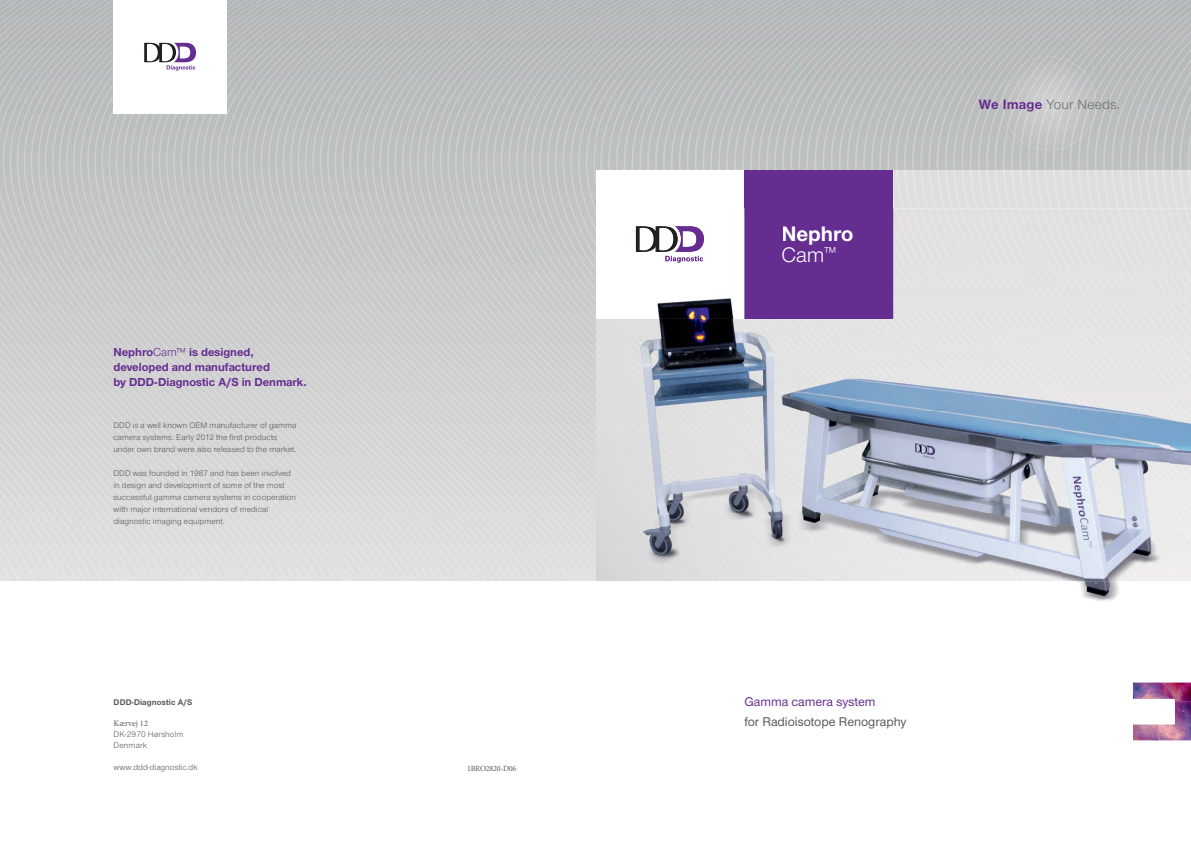
<style>
.page{position:relative;width:1191px;height:842px;background:#fff}
.page>*{position:absolute;margin:0;border:0;box-sizing:border-box;transform-origin:0 0}
.t1{font:700 21.8px/21.8px "Nimbus Sans Novus TOT";letter-spacing:-.005em;color:#fff}
.t2{font:14px "Nimbus Sans Novus TOT";letter-spacing:.02em;color:#6d6e70}
.t3{font:500 13.1px "Nimbus Sans Novus TOT";letter-spacing:-.005em;color:#58595b}
.t4{font:500 13.1px "Nimbus Sans Novus TOT";letter-spacing:-.005em;color:#662d91}
.t5{font:700 12px/15px "Nimbus Sans Novus TOT";color:#662d91}
.t6{font:8.5px/12px "Nimbus Sans Novus TOT";letter-spacing:.01em;color:#58595b}
.t7{font:700 8.5px "Nimbus Sans Novus TOT";letter-spacing:.015em;color:#58595b}
.t8{font:8.5px "Minion Pro";color:#58595b}
.t9{font:8px "Minion Pro";letter-spacing:-.02em;color:#58595b}
.s1{font-weight:400}
.s2{font-weight:700;color:#662d91}
</style>
<div class="page">
<img style="left:595px;top:0;width:596px;height:170px">
<img style="left:1002px;top:57px;width:94px;height:93px;border-radius:50%">
<img style="left:1157px;top:701px;width:34px;height:40px">
<img style="left:1133px;top:724px;width:24px;height:17px">
<div style="left:744px;top:170px;width:149px;height:149px;background:#662d91"></div>
<div style="left:595px;top:319px;width:36px;height:262px;background:#dcdcdc"></div>
<img style="left:1169px;top:208px;width:22px;height:373px">
<img style="left:631px;top:310px;width:538px;height:271px">
<img style="left:1074px;top:581px;width:59px;height:117px">
<img style="left:1133px;top:682px;width:58px;height:19px">
<img style="left:595px;top:208px;width:298px;height:111px">
<img style="left:783px;top:226px;width:70px;height:18px">
<img style="left:782px;top:248px;width:41px;height:15px">
<svg style="left:824px;top:247px;width:11px;height:6px"></svg>
<svg style="left:636px;top:252px;width:68px;height:11px"></svg>
<img style="left:677px;top:226px;width:27px;height:26px">
<img style="left:636px;top:226px;width:41px;height:26px">
<img style="left:659px;top:228px;width:14px;height:22px">
<img style="left:655px;top:231px;width:3px;height:16px">
<img style="left:0;top:0;width:595px;height:581px">
<div style="left:113px;top:0;width:114px;height:113px;background:#fff"></div>
<svg style="left:144px;top:43px;width:52px;height:28px"></svg>
<h3 class="t5" style="left:113px;top:346px;width:195px">Nephro<span class="s1">Cam™</span> is designed, developed and manufactured<br>by DDD-Diagnostic A/S in Denmark.</h3>
<p class="t6" style="left:113px;top:420px;width:184px">DDD is a well known OEM manufacturer of gamma camera systems. Early 2012 the first products under own brand were also released to the market.</p>
<p class="t6" style="left:113px;top:468px;width:184px">DDD was founded in 1987 and has been involved in design and development of some of the most successful gamma camera systems in cooperation with major international vendors of medical diagnostic imaging equipment.</p>
<p class="t7" style="left:114px;top:699px;width:80px">DDD-Diagnostic A/S</p>
<p class="t8" style="left:114px;top:718px;width:36px">Kærvej 12</p>
<p class="t6" style="left:114px;top:729px;width:71px;line-height:11.1px">DK-2970 Hørsholm<br>Denmark</p>
<p class="t6" style="left:114px;top:762px;width:86px">www.ddd-diagnostic.dk</p>
<p class="t9" style="left:467px;top:763px;width:51px">1BRO2820-D06</p>
<h1 class="t1" style="left:781px;top:224px;width:73px">Nephro<br><span class="s1">Cam</span><sup>™</sup></h1>
<h2 class="t2" style="left:978px;top:98px;width:143px"><span class="s2">We Image</span> Your Needs.</h2>
<h3 class="t4" style="left:744px;top:697px;width:133px">Gamma camera system</h3>
<h3 class="t3" style="left:744px;top:716px;width:164px">for Radioisotope Renography</h3>
</div>
